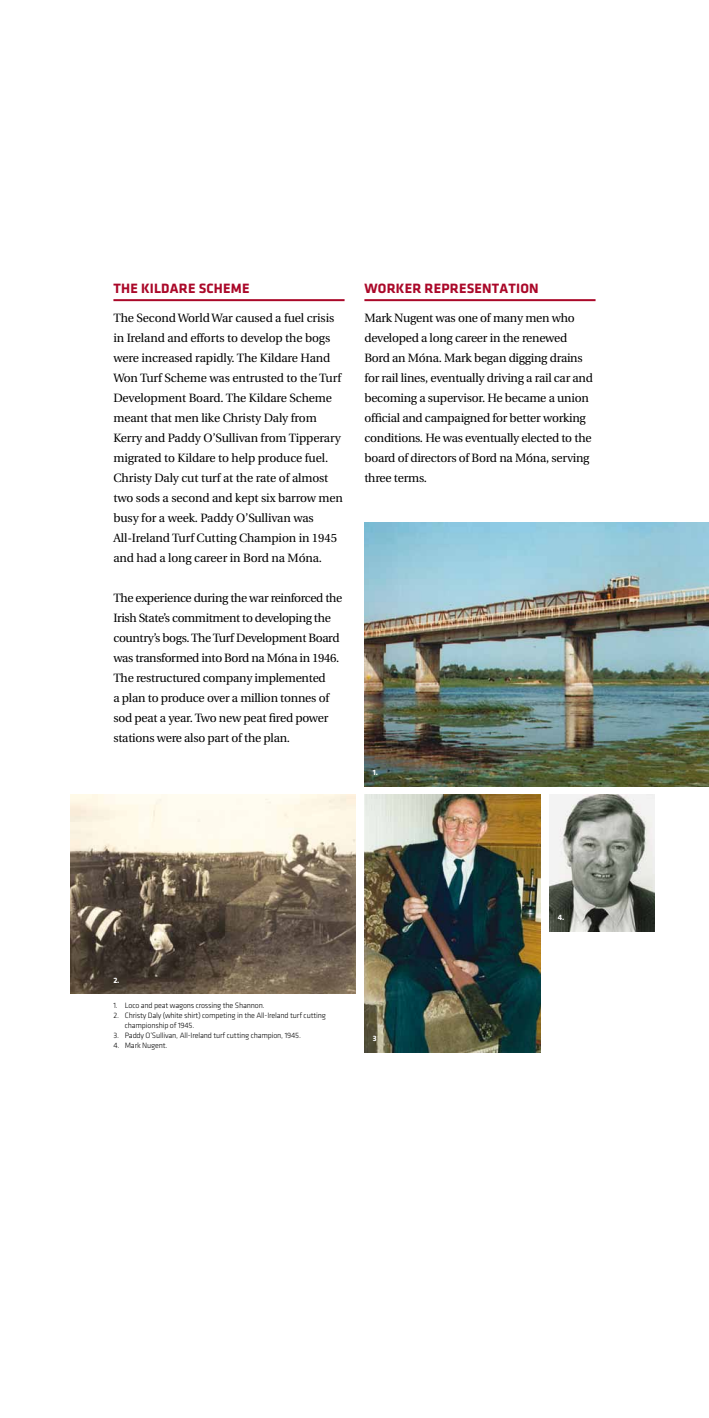
<style>
.page{position:relative;width:709px;height:1418px;background:#fff}
.page>*{position:absolute;margin:0;border:0;box-sizing:border-box;transform-origin:0 0}
.t1{font:700 14px "Klavika";letter-spacing:.015em;color:#aa0829}
.t2{font:12px/20px "Utopia";letter-spacing:-.02em;color:#000}
.t3{font:300 8px/10px "Klavika";letter-spacing:-.02em;color:#000}
.t4{font:700 8px "Klavika";color:#fff}
</style>
<div class="page">
<hr style="left:113px;top:299px;width:231px;height:2px;background:#aa0829">
<hr style="left:364px;top:299px;width:231px;height:2px;background:#aa0829">
<img style="left:364px;top:794px;width:177px;height:258px">
<img style="left:71px;top:795px;width:285px;height:198px">
<img style="left:364px;top:522px;width:345px;height:264px">
<img style="left:549px;top:795px;width:105px;height:136px">
<p class="t1" style="left:113px;top:281px;width:137px">THE KILDARE SCHEME</p>
<p class="t2" style="left:113px;top:308px;width:231px">The Second World War caused a fuel crisis in Ireland and efforts to develop the bogs were increased rapidly. The Kildare Hand Won Turf Scheme was entrusted to the Turf Development Board. The Kildare Scheme meant that men like Christy Daly from Kerry and Paddy O’Sullivan from Tipperary migrated to Kildare to help produce fuel.<br>Christy Daly cut turf at the rate of almost two sods a second and kept six barrow men busy for a week. Paddy O’Sullivan was All-Ireland Turf Cutting Champion in 1945 and had a long career in Bord na Móna.</p>
<p class="t2" style="left:113px;top:588px;width:230px">The experience during the war reinforced the Irish State’s commitment to developing the country’s bogs. The Turf Development Board was transformed into Bord na Móna in 1946.<br>The restructured company implemented<br>a plan to produce over a million tonnes of sod peat a year. Two new peat fired power stations were also part of the plan.</p>
<p class="t1" style="left:364px;top:281px;width:176px">WORKER REPRESENTATION</p>
<p class="t2" style="left:364px;top:308px;width:230px">Mark Nugent was one of many men who developed a long career in the renewed Bord an Móna. Mark began digging drains for rail lines, eventually driving a rail car and becoming a supervisor. He became a union official and campaigned for better working conditions. He was eventually elected to the board of directors of Bord na Móna, serving three terms.</p>
<p class="t4" style="left:373px;top:767px;width:7px">1.</p>
<p class="t4" style="left:113px;top:976px;width:8px">2.</p>
<p class="t3" style="left:113px;top:1000px;width:153px">1. Loco and peat wagons crossing the Shannon.</p>
<p class="t3" style="left:125px;top:1010px;width:203px;text-indent:-11px">2. Christy Daly (white shirt) competing in the All-I reland turf cutting championship of 1945.</p>
<p class="t3" style="left:113px;top:1030px;width:189px">3. Paddy O’Sullivan, All-Ireland turf cutting champion, 1945.</p>
<p class="t3" style="left:113px;top:1040px;width:56px">4. Mark N ugent.</p>
<p class="t4" style="left:373px;top:1034px;width:5px">3</p>
<p class="t4" style="left:558px;top:913px;width:8px">4.</p>
</div>
